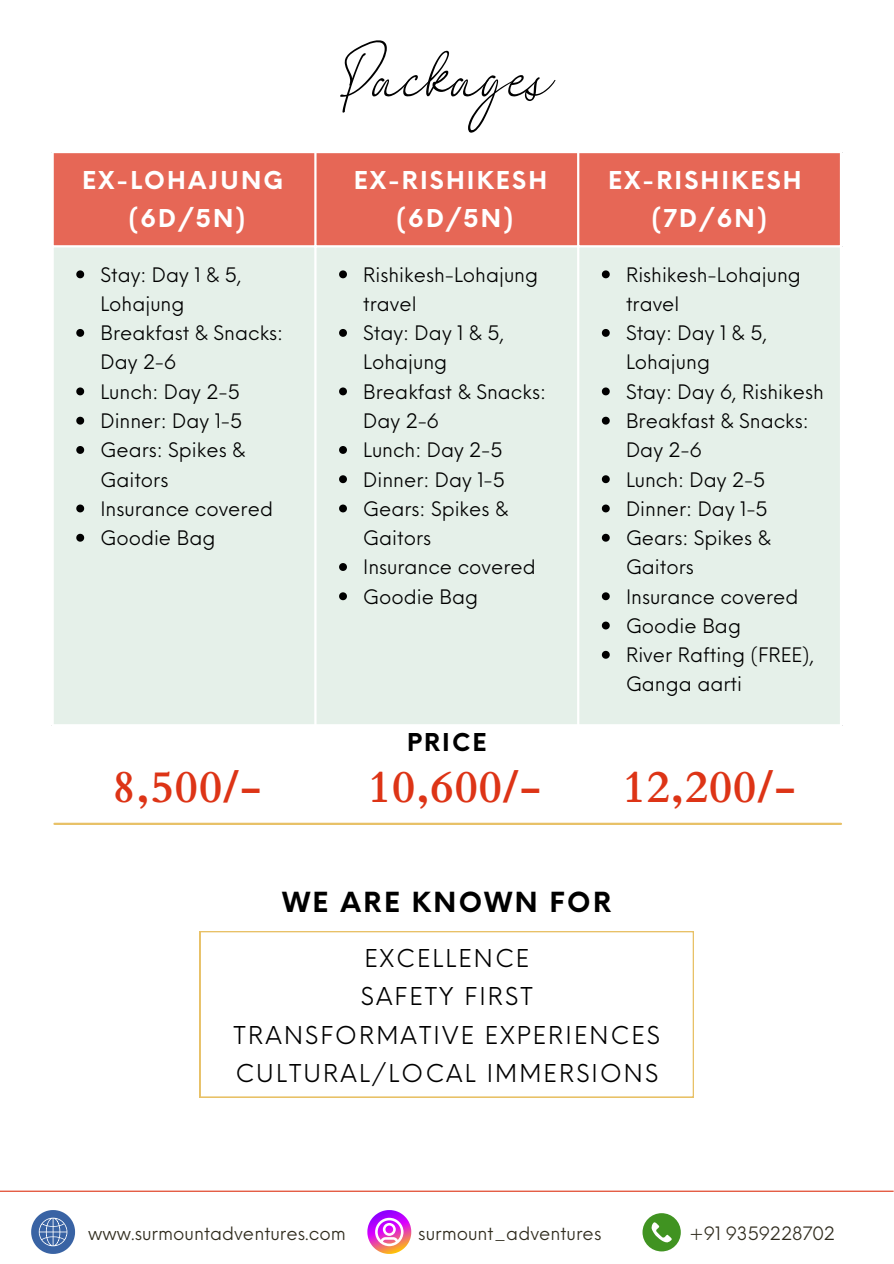
<style>
.page{position:relative;width:894px;height:1264px;background:#fff}
.page>*{position:absolute;margin:0;border:0;box-sizing:border-box;transform-origin:0 0}
.t1{font:149.7px "The Bigmaker";color:#000}
.t2{font:700 45px "Cardo";letter-spacing:.025em;color:#dd3416}
.t3{font:700 27px "Neue Einstellung";letter-spacing:.09em;color:#000}
.t4{font:24px/38.2px "Neue Einstellung";letter-spacing:.09em;color:#000;text-align:center}
.t5{font:700 24px/38.2px "Neue Einstellung";letter-spacing:.09em;color:#fff;text-align:center}
.t6{font:700 24px "Neue Einstellung";letter-spacing:.09em;color:#000}
.t7{font:19.5px/29.2px "Neue Einstellung";color:#000}
.t8{font:18px "Neue Einstellung";color:#302c1e}
</style>
<div class="page">
<hr style="left:54px;top:822px;width:786px;height:3px;background:#e8c167">
<hr style="left:0;top:1190px;width:893px;height:1px;background:#dd3416">
<svg style="left:367px;top:1210px;width:44px;height:43px"></svg>
<svg style="left:31px;top:1210px;width:44px;height:43px"></svg>
<div style="left:642px;top:1213px;width:38px;height:38px;background:#409321;border-radius:50%"></div>
<svg style="left:651px;top:1222px;width:20px;height:21px"></svg>
<div style="left:54px;top:153px;width:785px;height:92px;background:#e66756"></div>
<div style="left:54px;top:247px;width:785px;height:477px;background:#e5f0e9"></div>
<svg style="left:76px;top:270px;width:8px;height:8px"></svg>
<svg style="left:76px;top:329px;width:8px;height:8px"></svg>
<svg style="left:76px;top:387px;width:8px;height:8px"></svg>
<svg style="left:76px;top:417px;width:8px;height:7px"></svg>
<svg style="left:76px;top:446px;width:8px;height:8px"></svg>
<svg style="left:76px;top:504px;width:8px;height:8px"></svg>
<svg style="left:76px;top:534px;width:8px;height:7px"></svg>
<svg style="left:339px;top:270px;width:8px;height:8px"></svg>
<svg style="left:339px;top:329px;width:8px;height:8px"></svg>
<svg style="left:339px;top:387px;width:8px;height:8px"></svg>
<svg style="left:339px;top:446px;width:8px;height:8px"></svg>
<svg style="left:339px;top:475px;width:8px;height:8px"></svg>
<svg style="left:339px;top:504px;width:8px;height:8px"></svg>
<svg style="left:339px;top:563px;width:8px;height:8px"></svg>
<svg style="left:339px;top:592px;width:8px;height:8px"></svg>
<svg style="left:601px;top:270px;width:8px;height:8px"></svg>
<svg style="left:601px;top:329px;width:8px;height:8px"></svg>
<svg style="left:601px;top:387px;width:8px;height:8px"></svg>
<svg style="left:601px;top:417px;width:8px;height:7px"></svg>
<svg style="left:601px;top:475px;width:8px;height:8px"></svg>
<svg style="left:601px;top:504px;width:8px;height:8px"></svg>
<svg style="left:601px;top:534px;width:8px;height:7px"></svg>
<svg style="left:601px;top:592px;width:8px;height:8px"></svg>
<svg style="left:601px;top:621px;width:8px;height:8px"></svg>
<svg style="left:601px;top:651px;width:8px;height:7px"></svg>
<hr style="left:314px;top:153px;width:2px;height:571px;background:#fff">
<hr style="left:577px;top:153px;width:2px;height:571px;background:#fff">
<svg style="left:200px;top:931px;width:493px;height:166px"></svg>
<h1 class="t1" style="left:339px;top:7px;width:216px">Packages</h1>
<h3 class="t5" style="left:82px;top:159px;width:202px">EX-LOHAJUNG (6D/5N)</h3>
<h5 class="t5" style="left:354px;top:159px;width:195px">EX-RISHIKESH (6D/5N)</h5>
<p class="t5" style="left:608px;top:159px;width:195px">EX-RISHIKESH (7D/6N)</p>
<p class="t7" style="left:100px;top:258px;width:142px">Stay: Day 1 &amp; 5,<br>Lohajung</p>
<p class="t7" style="left:100px;top:316px;width:184px">Breakfast &amp; Snacks:<br>Day 2-6</p>
<p class="t7" style="left:100px;top:375px;width:141px">Lunch: Day 2-5</p>
<p class="t7" style="left:100px;top:404px;width:143px">Dinner: Day 1-5</p>
<p class="t7" style="left:100px;top:433px;width:146px">Gears: Spikes &amp;<br>Gaitors</p>
<p class="t7" style="left:100px;top:492px;width:174px">Insurance covered</p>
<p class="t7" style="left:100px;top:521px;width:116px">Goodie Bag</p>
<h4 class="t2" style="left:112px;top:758px;width:150px">8,500/-</h4>
<p class="t7" style="left:363px;top:258px;width:176px">Rishikesh-Lohajung travel</p>
<p class="t7" style="left:363px;top:316px;width:142px">Stay: Day 1 &amp; 5,<br>Lohajung</p>
<p class="t7" style="left:363px;top:375px;width:184px">Breakfast &amp; Snacks:<br>Day 2-6</p>
<p class="t7" style="left:363px;top:433px;width:141px">Lunch: Day 2-5</p>
<p class="t7" style="left:363px;top:463px;width:143px">Dinner: Day 1-5</p>
<p class="t7" style="left:363px;top:492px;width:146px">Gears: Spikes &amp;<br>Gaitors</p>
<p class="t7" style="left:363px;top:550px;width:174px">Insurance covered</p>
<p class="t7" style="left:363px;top:580px;width:116px">Goodie Bag</p>
<p class="t7" style="left:626px;top:258px;width:176px">Rishikesh-Lohajung travel</p>
<p class="t7" style="left:626px;top:316px;width:142px">Stay: Day 1 &amp; 5,<br>Lohajung</p>
<p class="t7" style="left:626px;top:375px;width:199px">Stay: Day 6, Rishikesh</p>
<p class="t7" style="left:626px;top:404px;width:184px">Breakfast &amp; Snacks:<br>Day 2-6</p>
<p class="t7" style="left:626px;top:463px;width:141px">Lunch: Day 2-5</p>
<p class="t7" style="left:626px;top:492px;width:143px">Dinner: Day 1-5</p>
<p class="t7" style="left:626px;top:521px;width:146px">Gears: Spikes &amp;<br>Gaitors</p>
<p class="t7" style="left:626px;top:580px;width:174px">Insurance covered</p>
<p class="t7" style="left:626px;top:609px;width:116px">Goodie Bag</p>
<p class="t7" style="left:626px;top:638px;width:190px">River Rafting (FREE),<br>Ganga aarti</p>
<h4 class="t6" style="left:407px;top:720px;width:81px">PRICE</h4>
<h4 class="t2" style="left:368px;top:758px;width:174px">10,600/-</h4>
<h4 class="t2" style="left:622px;top:758px;width:174px">12,200/-</h4>
<p class="t3" style="left:282px;top:878px;width:330px">WE ARE KNOWN FOR</p>
<p class="t4" style="left:233px;top:936px;width:428px">EXCELLENCE<br>SAFETY FIRST<br>TRANSFORMATIVE EXPERIENCES<br>CULTURAL/LOCAL IMMERSIONS</p>
<h2 class="t8" style="left:88px;top:1216px;width:259px">www.surmountadventures.com</h2>
<h2 class="t8" style="left:418px;top:1216px;width:184px">surmount_adventures</h2>
<h2 class="t8" style="left:689px;top:1216px;width:147px">+91 9359228702</h2>
</div>
